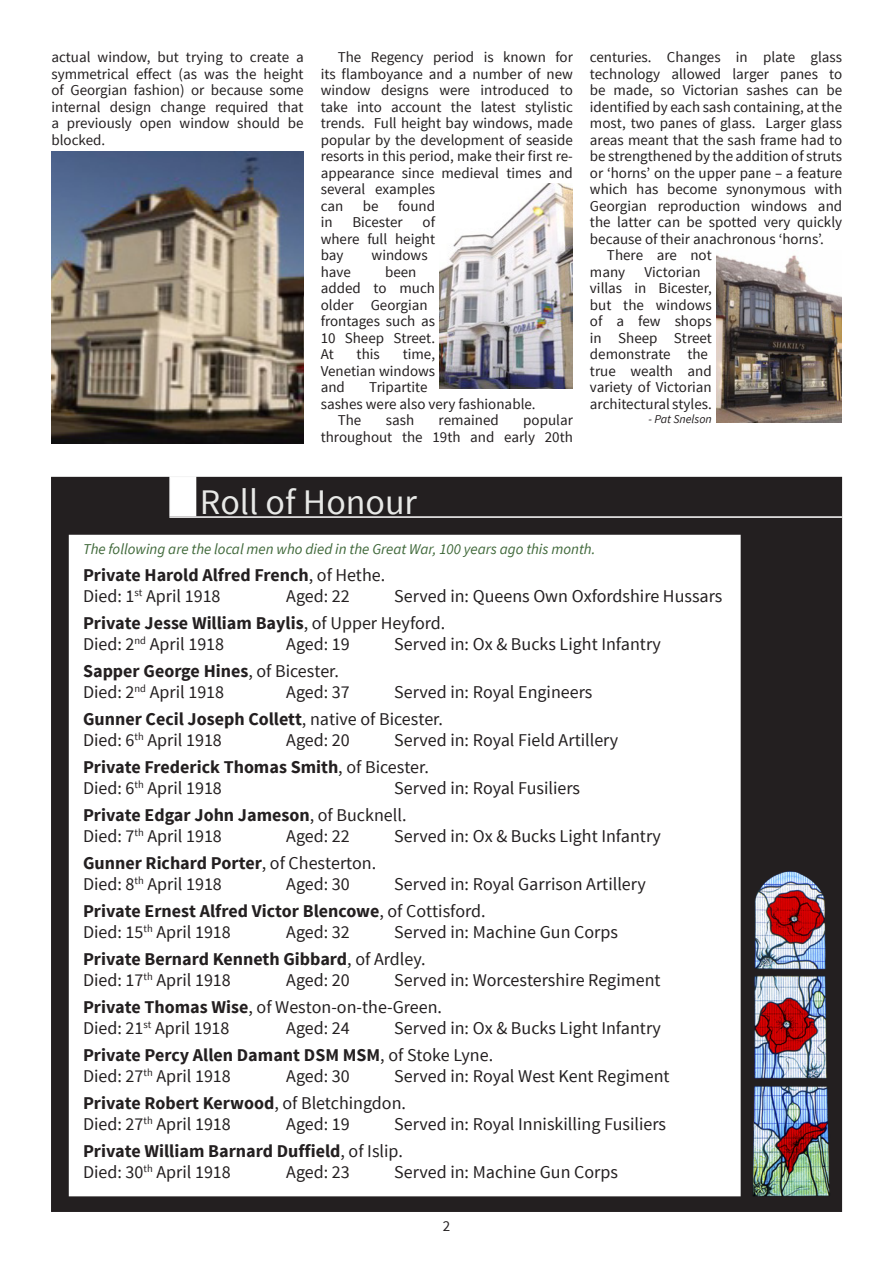
<style>
.page{position:relative;width:893px;height:1263px;background:#fff}
.page>*{position:absolute;margin:0;border:0;box-sizing:border-box;transform-origin:0 0}
.t1{font:36px "Source Sans Pro";color:#e8e9e7}
.t2{font:18px "Source Sans Pro";color:#231f20}
.t3{font:700 18px "Source Sans Pro";color:#231f20}
.t4{font:15px/16.5px "Source Sans Pro";color:#231f20;text-align:justify}
.t5{font:italic 15px "Source Sans Pro";color:#3f6839}
.t6{font:italic 12px "Source Sans Pro";color:#231f20}
.s1{color:#fff}
.s2{font-weight:400}
.s3{font-weight:700}
</style>
<div class="page">
<div style="left:52px;top:478px;width:789px;height:733px;background:#231f20"></div>
<hr style="left:169px;top:516px;width:673px;height:2px;background:#fff">
<div style="left:169px;top:476px;width:27px;height:40px;background:#fff;border:2px solid #fff"></div>
<img style="left:753px;top:871px;width:77px;height:326px">
<div style="left:70px;top:535px;width:670px;height:660px;background:#fff"></div>
<img style="left:51px;top:151px;width:253px;height:293px">
<img style="left:439px;top:184px;width:134px;height:204px">
<img style="left:716px;top:255px;width:126px;height:168px">
<p class="t4" style="left:51px;top:49px;width:254px">actual window, but trying to create a symmetrical effect (as was the height of Georgian fashion) or because some internal design change required that a previously open window should be blocked.</p>
<p class="t4" style="left:321px;top:49px;width:254px;text-align:left;text-indent:17px">The Regency period is known for its flamboyance and a number of new window designs were introduced to take into account the latest stylistic trends. Full height bay windows, made popular by the development of seaside resorts in this period, make their first re&shy;appearance since medieval times and several examples<br>can</p>
<p class="t4" style="left:363px;top:198px;width:17px">be</p>
<p class="t4" style="left:398px;top:198px;width:39px">found</p>
<p class="t4" style="left:321px;top:214px;width:116px;text-indent:102px">of where full height bay</p>
<p class="t4" style="left:321px;top:214px;width:13px">in</p>
<p class="t4" style="left:352px;top:214px;width:52px">Bicester</p>
<p class="t4" style="left:372px;top:247px;width:65px">windows<span class="s1">..</span></p>
<p class="t4" style="left:321px;top:264px;width:116px;text-align:left">have<br>added to much older Georgian<span class="s1">.. </span>frontages such as<br>10 Sheep Street.<br>At</p>
<p class="t4" style="left:357px;top:346px;width:25px">this</p>
<p class="t4" style="left:321px;top:346px;width:116px;text-indent:82px">time, Venetian windows and</p>
<p class="t4" style="left:321px;top:379px;width:216px;text-indent:49px">Tripartite<span class="s1">..<br></span>sashes were also very fashionable.</p>
<p class="t4" style="left:338px;top:412px;width:25px">The</p>
<p class="t4" style="left:386px;top:412px;width:30px">sash</p>
<p class="t4" style="left:439px;top:412px;width:62px">remained</p>
<p class="t4" style="left:321px;top:412px;width:254px;text-align:right">popular<br>throughout the 19th and early 20th</p>
<p class="t4" style="left:590px;top:49px;width:254px">centuries. Changes in plate glass technology allowed larger panes to be made, so Victorian sashes can be identified by each sash containing, at the most, two panes of glass. Larger glass areas meant that the sash frame had to be strengthened by the addition of struts or ‘horns’ on the upper pane – a feature which has become synonymous with Georgian reproduction windows and the latter can be spotted very quickly because of their anachronous ‘horns’.</p>
<p class="t4" style="left:590px;top:247px;width:123px;text-indent:17px">There are not many</p>
<p class="t4" style="left:590px;top:264px;width:123px;text-indent:55px">Victorian<span class="s1">... </span>villas in Bicester, but the windows of a few shops in Sheep Street demonstrate the<span class="s1">. </span>true wealth and variety of Victorian architectural styles.</p>
<p class="t6" style="left:648px;top:412px;width:65px">- Pat Snelson</p>
<p class="t1" style="left:200px;top:480px;width:219px">Roll of Honour</p>
<p class="t5" style="left:83px;top:540px;width:514px">The following are the local men who died in the Great War, 100 years ago this month.</p>
<p class="t3" style="left:83px;top:564px;width:304px">Private Harold Alfred French<span class="s2">, of Hethe.</span></p>
<p class="t2" style="left:83px;top:585px;width:139px">Died: 1<sup>st</sup> April 1918</p>
<p class="t2" style="left:286px;top:585px;width:65px">Aged: 22</p>
<p class="t2" style="left:394px;top:585px;width:330px">Served in: Queens Own Oxfordshire Hussars</p>
<p class="t3" style="left:83px;top:612px;width:364px">Private Jesse William Baylis<span class="s2">, of Upper Heyford.</span></p>
<p class="t2" style="left:83px;top:633px;width:143px">Died: 2<sup>nd</sup> April 1918</p>
<p class="t2" style="left:286px;top:633px;width:65px">Aged: 19</p>
<p class="t2" style="left:394px;top:633px;width:268px">Served in: Ox &amp; Bucks Light Infantry</p>
<p class="t3" style="left:83px;top:660px;width:257px">Sapper George Hines<span class="s2">, of Bicester.</span></p>
<p class="t2" style="left:83px;top:681px;width:143px">Died: 2<sup>nd</sup> April 1918</p>
<p class="t2" style="left:286px;top:681px;width:65px">Aged: 37</p>
<p class="t2" style="left:394px;top:681px;width:199px">Served in: Royal Engineers</p>
<p class="t3" style="left:83px;top:708px;width:361px">Gunner Cecil Joseph Collett<span class="s2">, native of Bicester.</span></p>
<p class="t2" style="left:83px;top:729px;width:140px">Died: 6<sup>th</sup> April 1918</p>
<p class="t2" style="left:286px;top:729px;width:65px">Aged: 20</p>
<p class="t2" style="left:394px;top:729px;width:225px">Served in: Royal Field Artillery</p>
<p class="t3" style="left:83px;top:756px;width:347px">Private Frederick Thomas Smith<span class="s2">, of Bicester.</span></p>
<p class="t2" style="left:83px;top:777px;width:140px">Died: 6<sup>th</sup> April 1918</p>
<p class="t2" style="left:394px;top:777px;width:187px">Served in: Royal Fusiliers</p>
<p class="t3" style="left:83px;top:804px;width:325px">Private Edgar John Jameson<span class="s2">, of Bucknell.</span></p>
<p class="t2" style="left:83px;top:825px;width:140px">Died: 7<sup>th</sup> April 1918</p>
<p class="t2" style="left:286px;top:825px;width:65px">Aged: 22</p>
<p class="t2" style="left:394px;top:825px;width:268px">Served in: Ox &amp; Bucks Light Infantry</p>
<p class="t3" style="left:83px;top:852px;width:295px">Gunner Richard Porter<span class="s2">, of Chesterton.</span></p>
<p class="t2" style="left:83px;top:873px;width:140px">Died: 8<sup>th</sup> April 1918</p>
<p class="t2" style="left:286px;top:873px;width:65px">Aged: 30</p>
<p class="t2" style="left:394px;top:873px;width:253px">Served in: Royal Garrison Artillery</p>
<p class="t3" style="left:83px;top:900px;width:404px">Private Ernest Alfred Victor Blencowe<span class="s2">, of Cottisford.</span></p>
<p class="t2" style="left:83px;top:921px;width:149px">Died: 15<sup>th</sup> April 1918</p>
<p class="t2" style="left:286px;top:921px;width:65px">Aged: 32</p>
<p class="t2" style="left:394px;top:921px;width:225px">Served in: Machine Gun Corps</p>
<p class="t3" style="left:83px;top:948px;width:344px">Private Bernard Kenneth Gibbard<span class="s2">, of Ardley.</span></p>
<p class="t2" style="left:83px;top:969px;width:149px">Died: 17<sup>th</sup> April 1918</p>
<p class="t2" style="left:286px;top:969px;width:65px">Aged: 20</p>
<p class="t2" style="left:394px;top:969px;width:268px">Served in: Worcestershire Regiment</p>
<p class="t2" style="left:83px;top:996px;width:360px"><span class="s3">Private Thomas Wise</span>, of Weston-on-the-Green.</p>
<p class="t2" style="left:83px;top:1017px;width:148px">Died: 21<sup>st</sup> April 1918</p>
<p class="t2" style="left:286px;top:1017px;width:65px">Aged: 24</p>
<p class="t2" style="left:394px;top:1017px;width:268px">Served in: Ox &amp; Bucks Light Infantry</p>
<p class="t3" style="left:83px;top:1044px;width:412px">Private Percy Allen Damant DSM MSM<span class="s2">, of Stoke Lyne.</span></p>
<p class="t2" style="left:83px;top:1065px;width:149px">Died: 27<sup>th</sup> April 1918</p>
<p class="t2" style="left:286px;top:1065px;width:65px">Aged: 30</p>
<p class="t2" style="left:394px;top:1065px;width:277px">Served in: Royal West Kent Regiment</p>
<p class="t3" style="left:83px;top:1092px;width:324px">Private Robert Kerwood<span class="s2">, of Bletchingdon.</span></p>
<p class="t2" style="left:83px;top:1113px;width:149px">Died: 27<sup>th</sup> April 1918</p>
<p class="t2" style="left:286px;top:1113px;width:65px">Aged: 19</p>
<p class="t2" style="left:394px;top:1113px;width:273px">Served in: Royal Inniskilling Fusiliers</p>
<p class="t3" style="left:83px;top:1140px;width:321px">Private William Barnard Duffield<span class="s2">, of Islip.</span></p>
<p class="t2" style="left:83px;top:1161px;width:149px">Died: 30<sup>th</sup> April 1918</p>
<p class="t2" style="left:286px;top:1161px;width:65px">Aged: 23</p>
<p class="t2" style="left:394px;top:1161px;width:225px">Served in: Machine Gun Corps</p>
<p class="t4" style="left:443px;top:1217px;width:9px">2</p>
</div>
